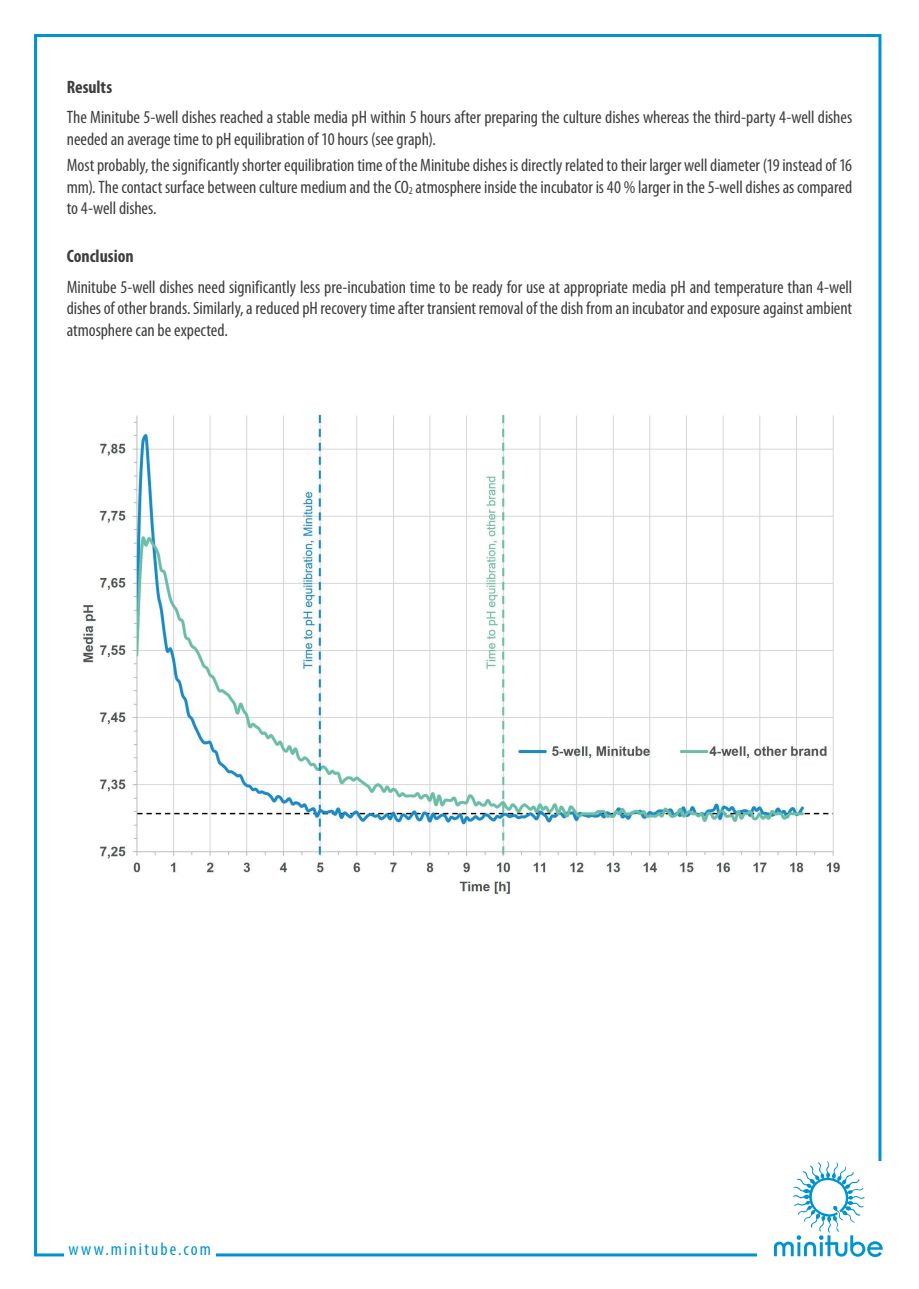
<style>
.page{position:relative;width:919px;height:1289px;background:#fff}
.page>*{position:absolute;margin:0;border:0;box-sizing:border-box;transform-origin:0 0}
.t1{font:condensed 18px/21.6px "Myriad Pro";letter-spacing:-.005em;color:#3e3e3f;text-align:justify}
.t2{font:700 condensed 18px "Myriad Pro";color:#3e3e3f}
.t3{font:condensed 18px "Myriad Pro";letter-spacing:.115em;color:#0093d0}
</style>
<div class="page">
<svg style="left:773px;top:1161px;width:109px;height:95px"></svg>
<img style="left:83px;top:414px;width:757px;height:480px">
<p class="t2" style="left:67px;top:75px;width:47px">Results</p>
<p class="t1" style="left:67px;top:106px;width:787px">The Minitube 5-well dishes reached a stable media pH within 5 hours after preparing the culture dishes whereas the third-party 4-well dishes needed an average time to pH equilibration of 10 hours (see graph).</p>
<p class="t1" style="left:67px;top:154px;width:786px">Most probably, the significantly shorter equilibration time of the Minitube dishes is directly related to their larger well diameter (19 instead of 16 mm). The contact surface between culture medium and the CO<sub>2</sub> atmosphere inside the incubator is 40 % larger in the 5-well dishes as compared to 4-well dishes.</p>
<p class="t2" style="left:67px;top:245px;width:68px">Conclusion</p>
<p class="t1" style="left:67px;top:275px;width:786px">Minitube 5-well dishes need significantly less pre-incubation time to be ready for use at appropriate media pH and temperature than 4-well dishes of other brands. Similarly, a reduced pH recovery time after transient removal of the dish from an incubator and exposure against ambient atmosphere can be expected.</p>
<p class="t3" style="left:68px;top:1238px;width:144px">www.minitube.com</p>
</div>
